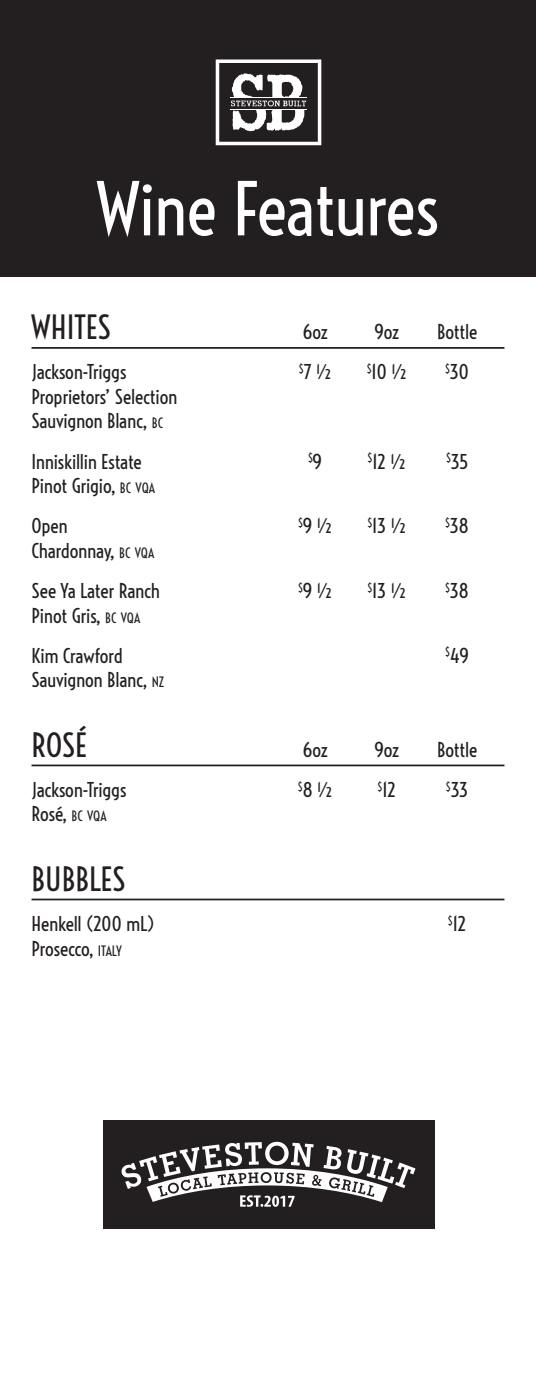
<style>
.page{position:relative;width:536px;height:1386px;background:#fff}
.page>*{position:absolute;margin:0;border:0;box-sizing:border-box;transform-origin:0 0}
.t1{font:70px "Voltaire";color:#fff}
.t2{font:31.5px "Voltaire";letter-spacing:-.01em;color:#231f20}
.t3{font:19.25px/40.2px "Voltaire";letter-spacing:-.005em;color:#231f20}
.t4{font:11.2px "Voltaire";color:#231f20}
.s1{font-size:13.47px}
.s2{font-size:19.25px}
</style>
<div class="page">
<hr style="left:32px;top:347px;width:472px;height:2px;background:#231f20">
<hr style="left:32px;top:765px;width:472px;height:1px;background:#231f20">
<hr style="left:32px;top:899px;width:472px;height:1px;background:#231f20">
<div style="left:102px;top:1120px;width:332px;height:108px;background:#231f20"></div>
<svg style="left:121px;top:1142px;width:294px;height:65px"></svg>
<div style="left:0;top:0;width:536px;height:277px;background:#231f20"></div>
<svg style="left:215px;top:59px;width:107px;height:87px"></svg>
<h1 class="t1" style="left:97px;top:153px;width:343px">Wine Features</h1>
<h2 class="t2" style="left:32px;top:302px;width:81px">WHITES</h2>
<p class="t3" style="left:302px;top:310px;width:27px">6oz</p>
<p class="t3" style="left:374px;top:310px;width:27px">9oz</p>
<p class="t3" style="left:437px;top:310px;width:42px">Bottle</p>
<p class="t3" style="left:31px;top:351px;width:96px">Jackson-Triggs</p>
<p class="t3" style="left:299px;top:351px;width:34px"><sup>$</sup>7 ½</p>
<p class="t3" style="left:366px;top:351px;width:42px"><sup>$</sup>10 ½</p>
<p class="t3" style="left:445px;top:351px;width:25px"><sup>$</sup>30</p>
<p class="t3" style="left:31px;top:383px;width:147px;line-height:24.5px">Proprietors’ Selection<br>Sauvignon Blanc, <span class="s1">BC</span></p>
<p class="t3" style="left:32px;top:440px;width:112px">Inniskillin Estate</p>
<p class="t4" style="left:308px;top:449px;width:16px">$<span class="s2">9</span></p>
<p class="t3" style="left:367px;top:440px;width:40px"><sup>$</sup>12 ½</p>
<p class="t3" style="left:446px;top:440px;width:24px"><sup>$</sup>35</p>
<p class="t3" style="left:32px;top:464px;width:125px">Pinot Grigio, <span class="s1">BC VQA<br></span>Open</p>
<p class="t3" style="left:298px;top:505px;width:36px"><sup>$</sup>9 ½</p>
<p class="t3" style="left:367px;top:505px;width:40px"><sup>$</sup>13 ½</p>
<p class="t3" style="left:445px;top:505px;width:25px"><sup>$</sup>38</p>
<p class="t3" style="left:32px;top:529px;width:130px">Chardonnay, <span class="s1">BC VQA<br></span>See Ya Later Ranch</p>
<p class="t3" style="left:32px;top:594px;width:110px">Pinot Gris, <span class="s1">BC VQA<br></span>Kim Crawford</p>
<p class="t3" style="left:31px;top:659px;width:134px">Sauvignon Blanc, <span class="s1">NZ</span></p>
<h2 class="t2" style="left:32px;top:720px;width:57px">ROSÉ</h2>
<p class="t3" style="left:298px;top:569px;width:36px"><sup>$</sup>9 ½</p>
<p class="t3" style="left:367px;top:569px;width:40px"><sup>$</sup>13 ½</p>
<p class="t3" style="left:445px;top:569px;width:25px"><sup>$</sup>38</p>
<p class="t3" style="left:445px;top:634px;width:26px"><sup>$</sup>49</p>
<p class="t3" style="left:302px;top:728px;width:27px">6oz</p>
<p class="t3" style="left:374px;top:728px;width:27px">9oz</p>
<p class="t3" style="left:437px;top:728px;width:42px">Bottle</p>
<p class="t3" style="left:31px;top:768px;width:96px">Jackson-Triggs</p>
<p class="t3" style="left:297px;top:768px;width:37px"><sup>$</sup>8 ½</p>
<p class="t3" style="left:377px;top:768px;width:20px"><sup>$</sup>12</p>
<p class="t3" style="left:445px;top:768px;width:24px"><sup>$</sup>33</p>
<p class="t3" style="left:32px;top:793px;width:77px">Rosé, <span class="s1">BC VQA</span></p>
<h2 class="t2" style="left:32px;top:854px;width:96px">BUBBLES</h2>
<p class="t3" style="left:32px;top:902px;width:125px">Henkell (200 mL)</p>
<p class="t3" style="left:447px;top:902px;width:20px"><sup>$</sup>12</p>
<p class="t3" style="left:32px;top:927px;width:92px">Prosecco, <span class="s1">ITALY</span></p>
</div>
